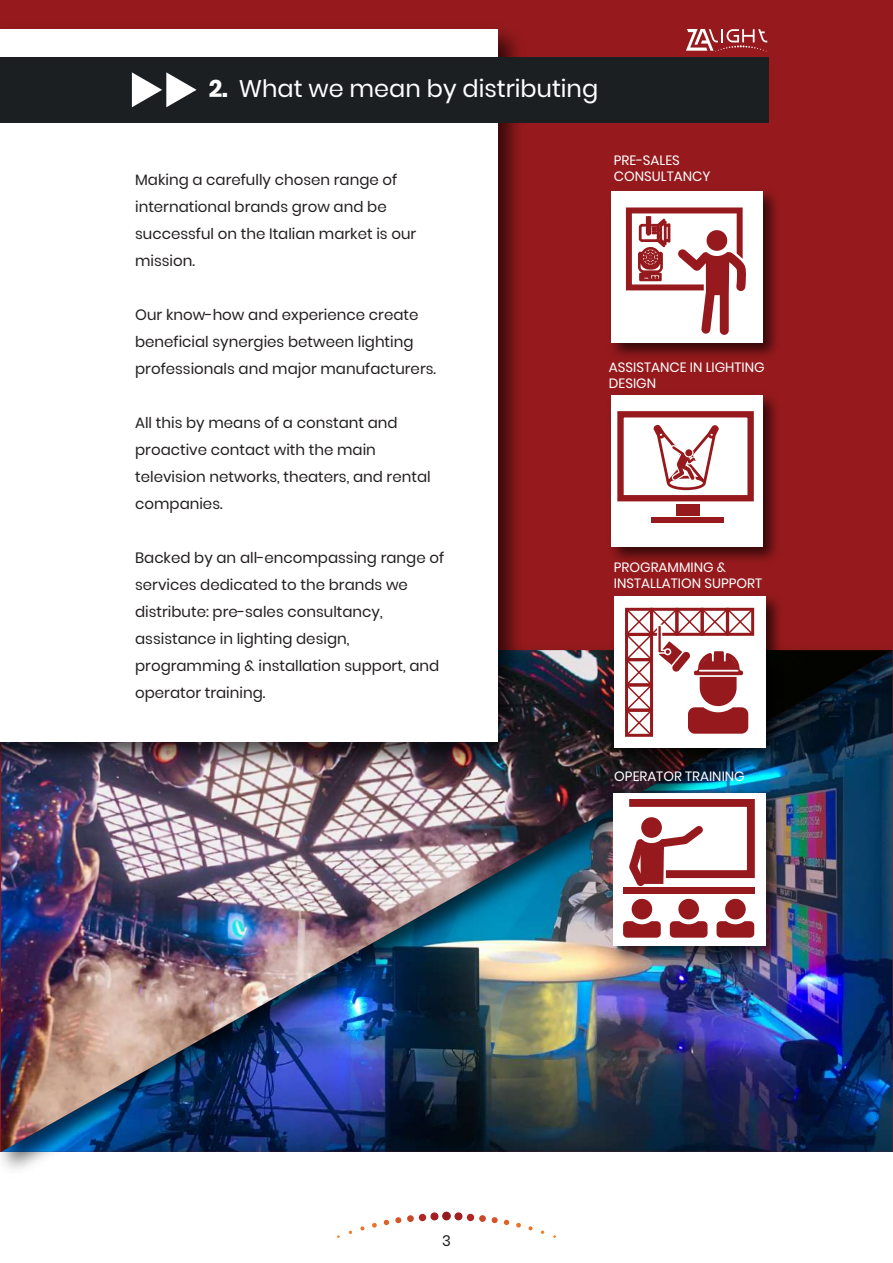
<style>
.page{position:relative;width:893px;height:1263px;background:#fff}
.page>*{position:absolute;margin:0;border:0;box-sizing:border-box;transform-origin:0 0}
.t1{font:24px "Poppins";color:#fff}
.t2{font:15px/27px "Poppins";color:#231f20}
.t3{font:13.5px/16.2px "Poppins";color:#fff}
.s1{font-weight:700}
</style>
<div class="page">
<div style="left:0;top:0;width:893px;height:1152px;background:#961a1d"></div>
<img style="left:1px;top:650px;width:892px;height:583px">
<img style="left:0;top:30px;width:532px;height:746px">
<div style="left:0;top:29px;width:498px;height:713px;background:#fff"></div>
<div style="left:0;top:57px;width:768px;height:65px;background:#1b1f22"></div>
<img style="left:611px;top:191px;width:166px;height:166px">
<div style="left:612px;top:192px;width:151px;height:151px;background:#fff"></div>
<img style="left:606px;top:596px;width:181px;height:174px">
<div style="left:614px;top:597px;width:151px;height:151px;background:#fff"></div>
<img style="left:611px;top:395px;width:166px;height:166px">
<div style="left:612px;top:395px;width:151px;height:151px;background:#fff"></div>
<svg style="left:132px;top:72px;width:65px;height:35px"></svg>
<svg style="left:492px;top:1217px;width:6px;height:6px"></svg>
<svg style="left:504px;top:1220px;width:5px;height:5px"></svg>
<svg style="left:516px;top:1223px;width:5px;height:4px"></svg>
<svg style="left:529px;top:1226px;width:4px;height:4px"></svg>
<svg style="left:541px;top:1230px;width:3px;height:4px"></svg>
<svg style="left:407px;top:1212px;width:79px;height:10px"></svg>
<svg style="left:395px;top:1217px;width:6px;height:6px"></svg>
<svg style="left:384px;top:1220px;width:5px;height:5px"></svg>
<svg style="left:372px;top:1223px;width:5px;height:4px"></svg>
<svg style="left:360px;top:1226px;width:4px;height:4px"></svg>
<svg style="left:349px;top:1230px;width:3px;height:4px"></svg>
<img style="left:606px;top:785px;width:182px;height:182px">
<div style="left:614px;top:793px;width:152px;height:152px;background:#fff"></div>
<svg style="left:626px;top:207px;width:120px;height:128px"></svg>
<svg style="left:625px;top:607px;width:130px;height:130px"></svg>
<div style="left:664px;top:648px;width:7px;height:7px;border:2px solid #fff;border-radius:50%"></div>
<div style="left:617px;top:411px;width:137px;height:90px;border:6px solid #961a1d"></div>
<div style="left:676px;top:504px;width:23px;height:11px;background:#961a1d"></div>
<div style="left:651px;top:517px;width:73px;height:6px;background:#961a1d"></div>
<svg style="left:653px;top:425px;width:66px;height:65px"></svg>
<div style="left:632px;top:899px;width:20px;height:20px;background:#961a1d;border-radius:50%"></div>
<svg style="left:623px;top:921px;width:38px;height:17px"></svg>
<div style="left:678px;top:899px;width:21px;height:20px;background:#961a1d;border-radius:50%"></div>
<svg style="left:670px;top:921px;width:37px;height:17px"></svg>
<div style="left:725px;top:899px;width:21px;height:20px;background:#961a1d;border-radius:50%"></div>
<svg style="left:717px;top:921px;width:37px;height:17px"></svg>
<div style="left:623px;top:887px;width:131px;height:7px;background:#961a1d"></div>
<svg style="left:629px;top:799px;width:126px;height:94px"></svg>
<svg style="left:686px;top:29px;width:81px;height:23px"></svg>
<h1 class="t1" style="left:209px;top:75px;width:391px"><span class="s1">2.</span> What we mean by distributing</h1>
<p class="t2" style="left:135px;top:167px;width:283px">Making a carefully chosen range of international brands grow and be successful on the Italian market is our mission.</p>
<p class="t2" style="left:135px;top:302px;width:302px">Our know-how and experience create beneficial synergies between lighting professionals and major manufacturers.</p>
<p class="t2" style="left:135px;top:410px;width:297px">All this by means of a constant and proactive contact with the main television networks, theaters, and rental companies.</p>
<p class="t2" style="left:135px;top:545px;width:311px">Backed by an all-encompassing range of services dedicated to the brands we distribute: pre-sales consultancy, assistance in lighting design, programming &amp; installation support, and operator training.</p>
<p class="t3" style="left:614px;top:152px;width:98px">PRE-SALES<br>CONSULTANCY</p>
<p class="t3" style="left:609px;top:359px;width:157px">ASSISTANCE IN LIGHTING<br>DESIGN</p>
<p class="t3" style="left:614px;top:559px;width:150px">PROGRAMMING &amp;<br>INSTALLATION SUPPORT</p>
<p class="t3" style="left:614px;top:768px;width:132px">OPERATOR TRAINING</p>
<p class="t2" style="left:442px;top:1227px;width:10px">3</p>
</div>
